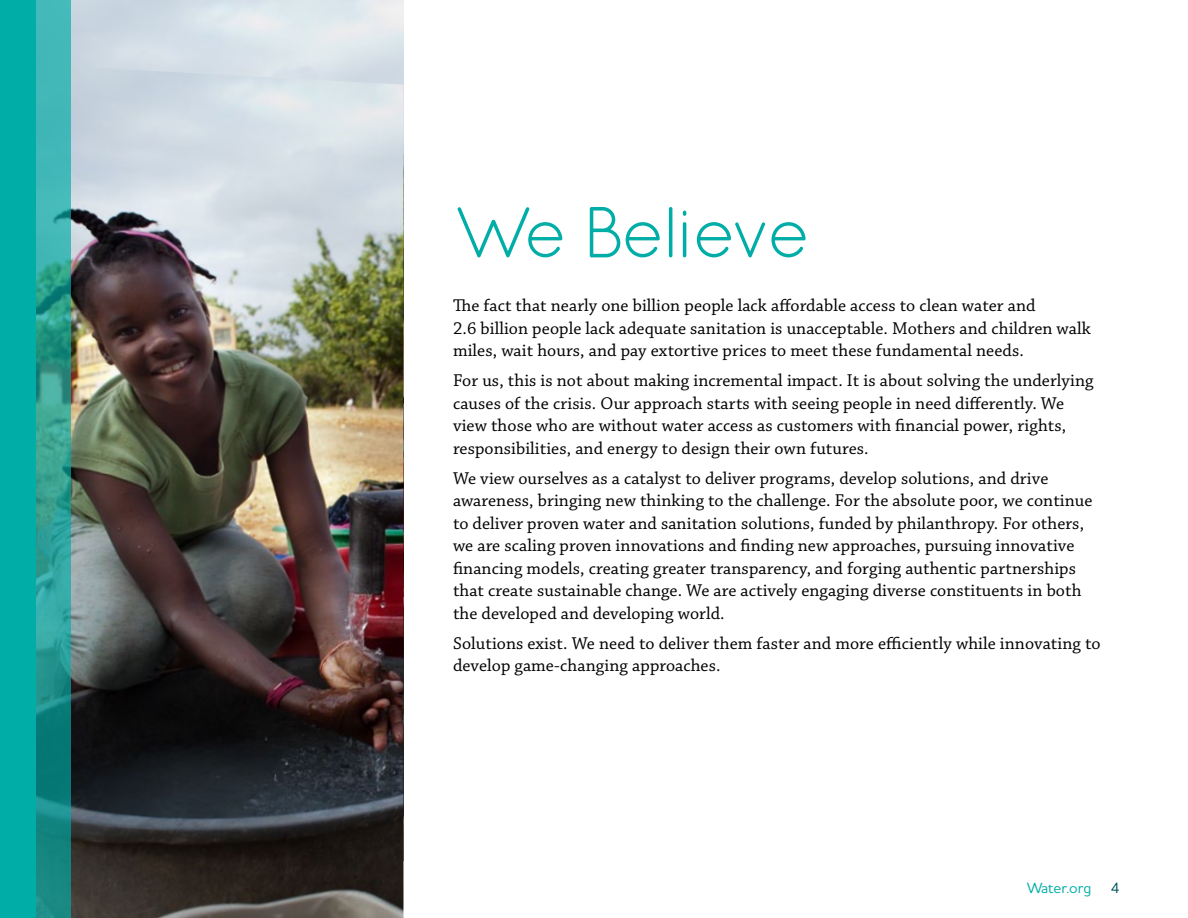
<style>
.page{position:relative;width:1188px;height:918px;background:#fff}
.page>*{position:absolute;margin:0;border:0;box-sizing:border-box;transform-origin:0 0}
.t1{font:72px "Quicksand";letter-spacing:-.05em;color:#00ada7}
.t2{font:18px/22.5px "Chaparral Pro";letter-spacing:.005em;color:#000}
.t3{font:500 15px "Houschka Pro";letter-spacing:-.005em;color:#00ada7}
.t4{font:500 15px "Houschka Pro";color:#005361}
</style>
<div class="page">
<img style="left:70px;top:0;width:334px;height:64px">
<img style="left:70px;top:64px;width:334px;height:854px">
<div style="left:0;top:0;width:36px;height:918px;background:#00ada7"></div>
<svg style="left:36px;top:0;width:34px;height:918px;background:#2d9e97"></svg>
<h1 class="t1" style="left:453px;top:191px;width:360px">We Believe</h1>
<p class="t2" style="left:453px;top:295px;width:639px">The fact that nearly one billion people lack affordable access to clean water and<br>2.6 billion people lack adequate sanitation is unacceptable. Mothers and children walk miles, wait hours, and pay extortive prices to meet these fundamental needs.</p>
<p class="t2" style="left:453px;top:370px;width:642px">For us, this is not about making incremental impact. It is about solving the underlying causes of the crisis. Our approach starts with seeing people in need differently. We view those who are without water access as customers with financial power, rights, responsibilities, and energy to design their own futures.</p>
<p class="t2" style="left:453px;top:467px;width:641px">We view ourselves as a catalyst to deliver programs, develop solutions, and drive awareness, bringing new thinking to the challenge. For the absolute poor, we continue to deliver proven water and sanitation solutions, funded by philanthropy. For others, we are scaling proven innovations and finding new approaches, pursuing innovative financing models, creating greater transparency, and forging authentic partnerships that create sustainable change. We are actively engaging diverse constituents in both the developed and developing world.</p>
<p class="t2" style="left:453px;top:632px;width:649px">Solutions exist. We need to deliver them faster and more efficiently while innovating to develop game-changing approaches.</p>
<p class="t3" style="left:1027px;top:878px;width:66px">Water.org</p>
<p class="t4" style="left:1111px;top:878px;width:11px">4</p>
</div>
